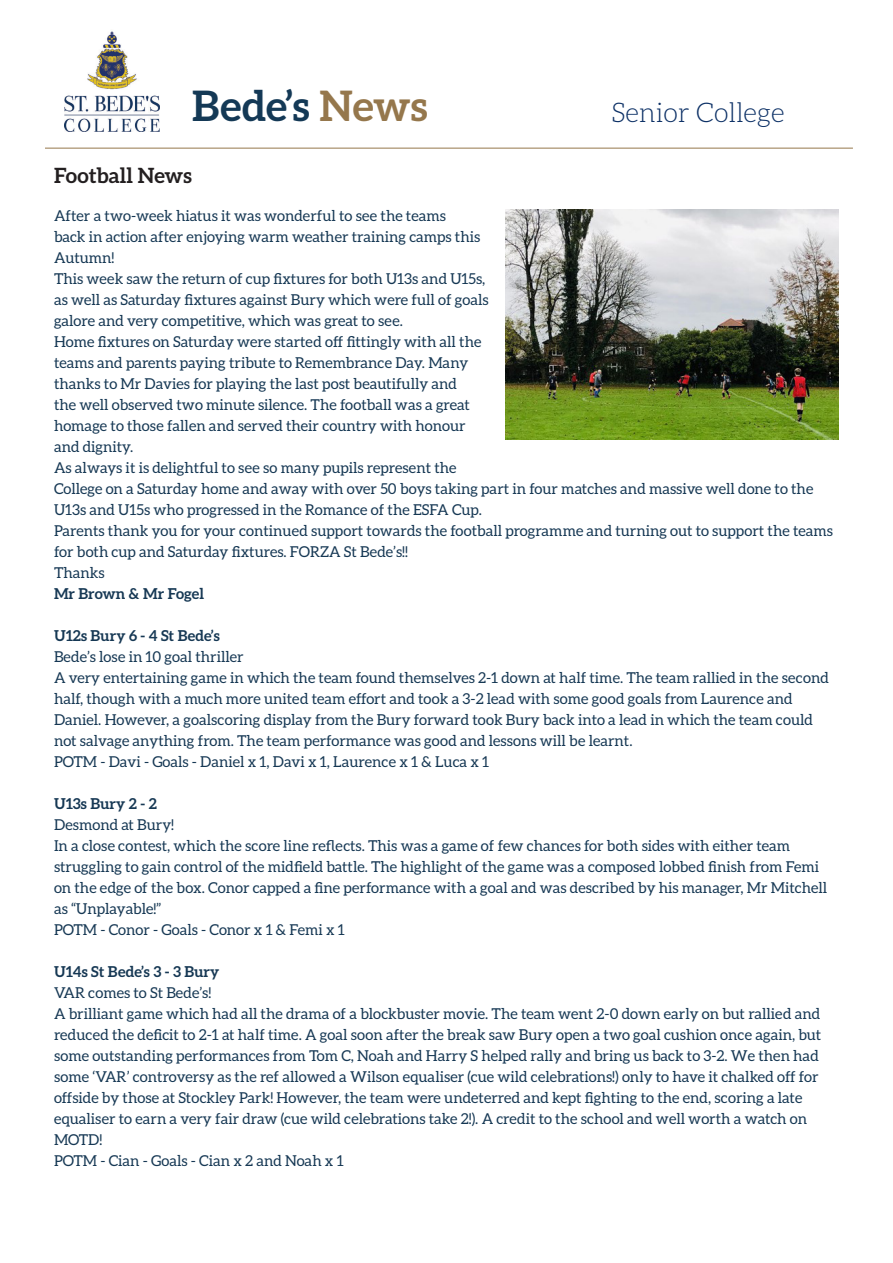
<style>
.page{position:relative;width:893px;height:1263px;background:#fff}
.page>*{position:absolute;margin:0;border:0;box-sizing:border-box;transform-origin:0 0}
.t1{font:700 42px "Aleo";color:#143956}
.t2{font:300 27.15px "Aleo";color:#0d3166}
.t3{font:700 21px "Aleo";color:#231f20}
.t4{font:15px/21px "Aleo";color:#163854}
.t5{font:700 15px "Aleo";color:#163854}
.s1{color:#95774c}
</style>
<div class="page">
<img style="left:65px;top:31px;width:95px;height:100px">
<hr style="left:45px;top:148px;width:808px;height:1px;background:#95774c">
<img style="left:506px;top:209px;width:333px;height:231px">
<p class="t1" style="left:192px;top:81px;width:237px">Bede’s <span class="s1">News</span></p>
<p class="t3" style="left:54px;top:164px;width:139px">Football News</p>
<p class="t2" style="left:611px;top:98px;width:175px">Senior College</p>
<p class="t4" style="left:54px;top:205px;width:428px">After a two-week hiatus it was wonderful to see the teams back in action after enjoying warm weather training camps this<br>Autumn!</p>
<p class="t4" style="left:54px;top:268px;width:436px">This week saw the return of cup fixtures for both U13s and U15s, as well as Saturday fixtures against Bury which were full of goals galore and very competitive, which was great to see.</p>
<p class="t4" style="left:54px;top:331px;width:429px">Home fixtures on Saturday were started off fittingly with all the teams and parents paying tribute to Remembrance Day. Many thanks to Mr Davies for playing the last post beautifully and the well observed two minute silence. The football was a great homage to those fallen and served their country with honour and dignity.</p>
<p class="t4" style="left:54px;top:457px;width:761px">As always it is delightful to see so many pupils represent the<br>College on a Saturday home and away with over 50 boys taking part in four matches and massive well done to the<br>U13s and U15s who progressed in the Romance of the ESFA Cup.</p>
<p class="t4" style="left:54px;top:520px;width:781px">Parents thank you for your continued support towards the football programme and turning out to support the teams for both cup and Saturday fixtures. FORZA St Bede’s!!</p>
<p class="t4" style="left:54px;top:562px;width:52px">Thanks</p>
<p class="t5" style="left:54px;top:585px;width:152px">Mr Brown &amp; Mr Fogel</p>
<p class="t5" style="left:54px;top:627px;width:167px">U12s Bury 6 - 4 St Bede’s</p>
<p class="t4" style="left:54px;top:646px;width:191px">Bede’s lose in 10 goal thriller</p>
<p class="t4" style="left:54px;top:667px;width:776px">A very entertaining game in which the team found themselves 2-1 down at half time. The team rallied in the second half, though with a much more united team effort and took a 3-2 lead with some good goals from Laurence and Daniel. However, a goalscoring display from the Bury forward took Bury back into a lead in which the team could not salvage anything from. The team performance was good and lessons will be learnt.</p>
<p class="t4" style="left:54px;top:751px;width:437px">POTM - Davi - Goals - Daniel x 1, Davi x 1, Laurence x 1 &amp; Luca x 1</p>
<p class="t5" style="left:54px;top:795px;width:104px">U13s Bury 2 - 2</p>
<p class="t4" style="left:54px;top:814px;width:122px">Desmond at Bury!</p>
<p class="t4" style="left:54px;top:835px;width:775px">In a close contest, which the score line reflects. This was a game of few chances for both sides with either team struggling to gain control of the midfield battle. The highlight of the game was a composed lobbed finish from Femi on the edge of the box. Conor capped a fine performance with a goal and was described by his manager, Mr Mitchell as “Unplayable!”</p>
<p class="t4" style="left:54px;top:919px;width:292px">POTM - Conor - Goals - Conor x 1 &amp; Femi x 1</p>
<p class="t5" style="left:54px;top:963px;width:167px">U14s St Bede’s 3 - 3 Bury</p>
<p class="t4" style="left:54px;top:982px;width:159px">VAR comes to St Bede’s!</p>
<p class="t4" style="left:54px;top:1003px;width:769px">A brilliant game which had all the drama of a blockbuster movie. The team went 2-0 down early on but rallied and reduced the deficit to 2-1 at half time. A goal soon after the break saw Bury open a two goal cushion once again, but some outstanding performances from Tom C, Noah and Harry S helped rally and bring us back to 3-2. We then had some ‘VAR’ controversy as the ref allowed a Wilson equaliser (cue wild celebrations!) only to have it chalked off for offside by those at Stockley Park! However, the team were undeterred and kept fighting to the end, scoring a late equaliser to earn a very fair draw (cue wild celebrations take 2!). A credit to the school and well worth a watch on MOTD!</p>
<p class="t4" style="left:54px;top:1150px;width:291px">POTM - Cian - Goals - Cian x 2 and Noah x 1</p>
</div>
